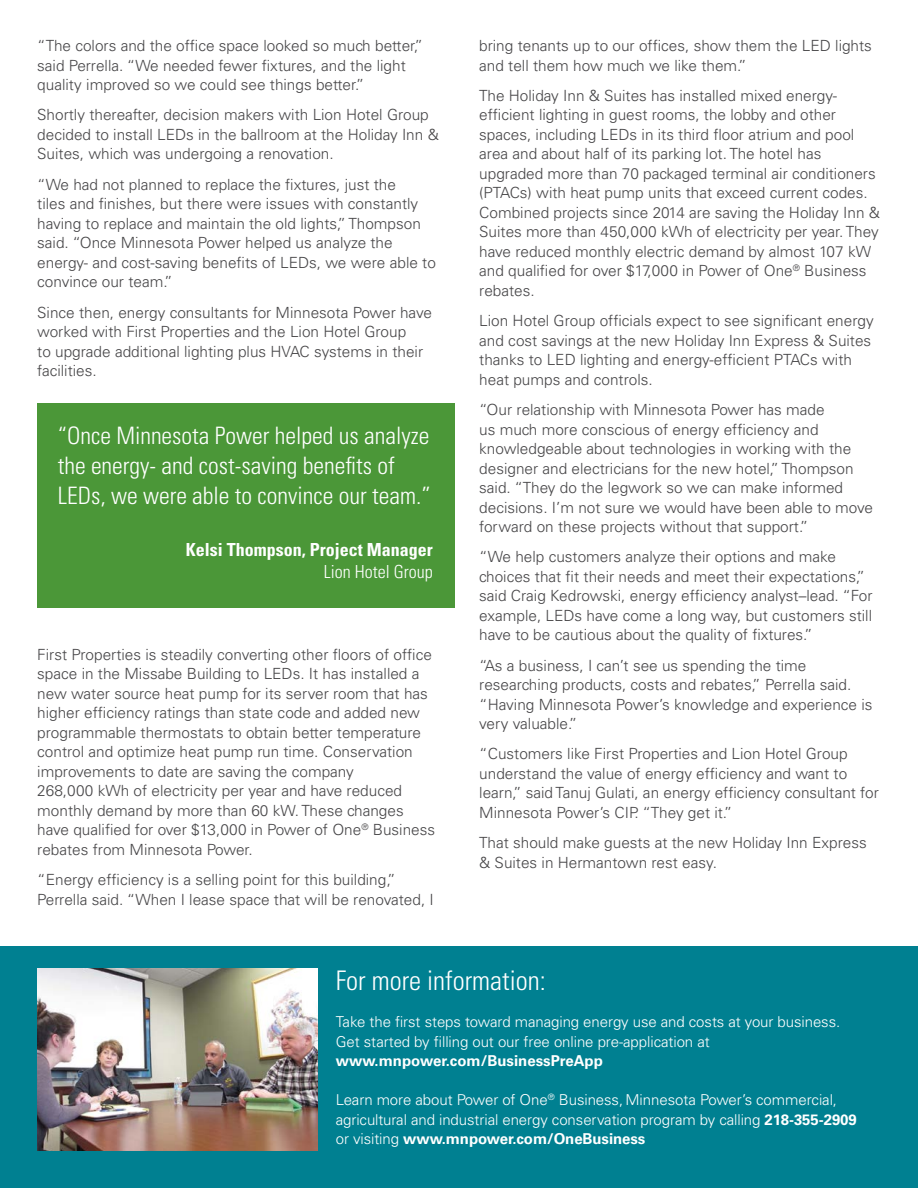
<style>
.page{position:relative;width:918px;height:1188px;background:#fff}
.page>*{position:absolute;margin:0;border:0;box-sizing:border-box;transform-origin:0 0}
.t1{font:300 condensed 27px "Univers";color:#fff}
.t2{font:300 condensed 24px/30px "Univers";color:#fff}
.t3{font:700 condensed 18px "Univers";color:#fff}
.t4{font:300 condensed 18px "Univers";color:#fff}
.t5{font:300 15.3px/19.5px "Univers";color:#464547}
.t6{font:300 15px/19.5px "Univers";letter-spacing:-.005em;color:#fff}
.t7{font:700 15px "Univers";color:#fff}
.s1{font-weight:700}
</style>
<div class="page">
<div style="left:0;top:946px;width:918px;height:242px;background:#008091"></div>
<img style="left:37px;top:969px;width:281px;height:182px">
<div style="left:37px;top:403px;width:418px;height:204px;background:#4b9738"></div>
<p class="t5" style="left:37px;top:36px;width:387px">“The colors and the office space looked so much better,” said Perrella. “We needed fewer fixtures, and the light quality improved so we could see things better.”</p>
<p class="t5" style="left:37px;top:105px;width:403px">Shortly thereafter, decision makers with Lion Hotel Group decided to install LEDs in the ballroom at the Holiday Inn &amp;<br>Suites, which was undergoing a renovation.</p>
<p class="t5" style="left:37px;top:175px;width:400px">“We had not planned to replace the fixtures, just the<br>tiles and finishes, but there were issues with constantly having to replace and maintain the old lights,” Thompson said. “Once Minnesota Power helped us analyze the energy- and cost-saving benefits of LEDs, we were able to convince our team.”</p>
<p class="t5" style="left:37px;top:302px;width:396px">Since then, energy consultants for Minnesota Power have worked with First Properties and the Lion Hotel Group<br>to upgrade additional lighting plus HVAC systems in their facilities.</p>
<h2 class="t2" style="left:58px;top:420px;width:375px">“Once Minnesota Power helped us analyze the energy- and cost-saving benefits of<br>LEDs, we were able to convince our team.”</h2>
<p class="t3" style="left:186px;top:538px;width:248px">Kelsi Thompson, Project Manager</p>
<p class="t4" style="left:324px;top:561px;width:110px">Lion Hotel Group</p>
<p class="t5" style="left:37px;top:645px;width:399px">First Properties is steadily converting other floors of office space in the Missabe Building to LEDs. It has installed a new water source heat pump for its server room that has higher efficiency ratings than state code and added new programmable thermostats to obtain better temperature control and optimize heat pump run time. Conservation improvements to date are saving the company<br>268,000 kWh of electricity per year and have reduced monthly demand by more than 60 kW. These changes have qualified for over $13,000 in Power of One<sup>®</sup> Business rebates from Minnesota Power.</p>
<p class="t5" style="left:37px;top:870px;width:398px">“Energy efficiency is a selling point for this building,”<br>Perrella said. “When I lease space that will be renovated, I</p>
<p class="t5" style="left:479px;top:36px;width:394px">bring tenants up to our offices, show them the LED lights and tell them how much we like them.”</p>
<p class="t5" style="left:479px;top:86px;width:402px">The Holiday Inn &amp; Suites has installed mixed energy&shy;efficient lighting in guest rooms, the lobby and other spaces, including LEDs in its third floor atrium and pool area and about half of its parking lot. The hotel has upgraded more than 70 packaged terminal air conditioners (PTACs) with heat pump units that exceed current codes.<br>Combined projects since 2014 are saving the Holiday Inn &amp; Suites more than 450,000 kWh of electricity per year. They have reduced monthly electric demand by almost 107 kW and qualified for over $17,000 in Power of One<sup>®</sup> Business rebates.</p>
<p class="t5" style="left:479px;top:311px;width:396px">Lion Hotel Group officials expect to see significant energy and cost savings at the new Holiday Inn Express &amp; Suites thanks to LED lighting and energy-efficient PTACs with heat pumps and controls.</p>
<p class="t5" style="left:479px;top:400px;width:395px">“Our relationship with Minnesota Power has made<br>us much more conscious of energy efficiency and knowledgeable about technologies in working with the designer and electricians for the new hotel,” Thompson said. “They do the legwork so we can make informed decisions. I’m not sure we would have been able to move forward on these projects without that support.”</p>
<p class="t5" style="left:479px;top:547px;width:395px">“We help customers analyze their options and make choices that fit their needs and meet their expectations,” said Craig Kedrowski, energy efficiency analyst–lead. “For example, LEDs have come a long way, but customers still have to be cautious about the quality of fixtures.”</p>
<p class="t5" style="left:479px;top:655px;width:395px">“As a business, I can’t see us spending the time researching products, costs and rebates,” Perrella said. “Having Minnesota Power’s knowledge and experience is very valuable.”</p>
<p class="t5" style="left:479px;top:744px;width:401px">“Customers like First Properties and Lion Hotel Group understand the value of energy efficiency and want to learn,” said Tanuj Gulati, an energy efficiency consultant for Minnesota Power’s CIP. “They get it.”</p>
<p class="t5" style="left:479px;top:833px;width:389px">That should make guests at the new Holiday Inn Express &amp; Suites in Hermantown rest easy.</p>
<h1 class="t1" style="left:336px;top:964px;width:211px">For more information:</h1>
<p class="t6" style="left:336px;top:1012px;width:506px">Take the first steps toward managing energy use and costs at your business.<br>Get started by filling out our free online pre-application at</p>
<p class="t7" style="left:336px;top:1052px;width:269px">www.mnpower.com/BusinessPreApp</p>
<p class="t6" style="left:336px;top:1090px;width:523px">Learn more about Power of One<sup>®</sup> Business, Minnesota Power’s commercial, agricultural and industrial energy conservation program by calling <span class="s1">218-355-2909 </span>or visiting <span class="s1">www.mnpower.com/OneBusiness</span></p>
</div>
